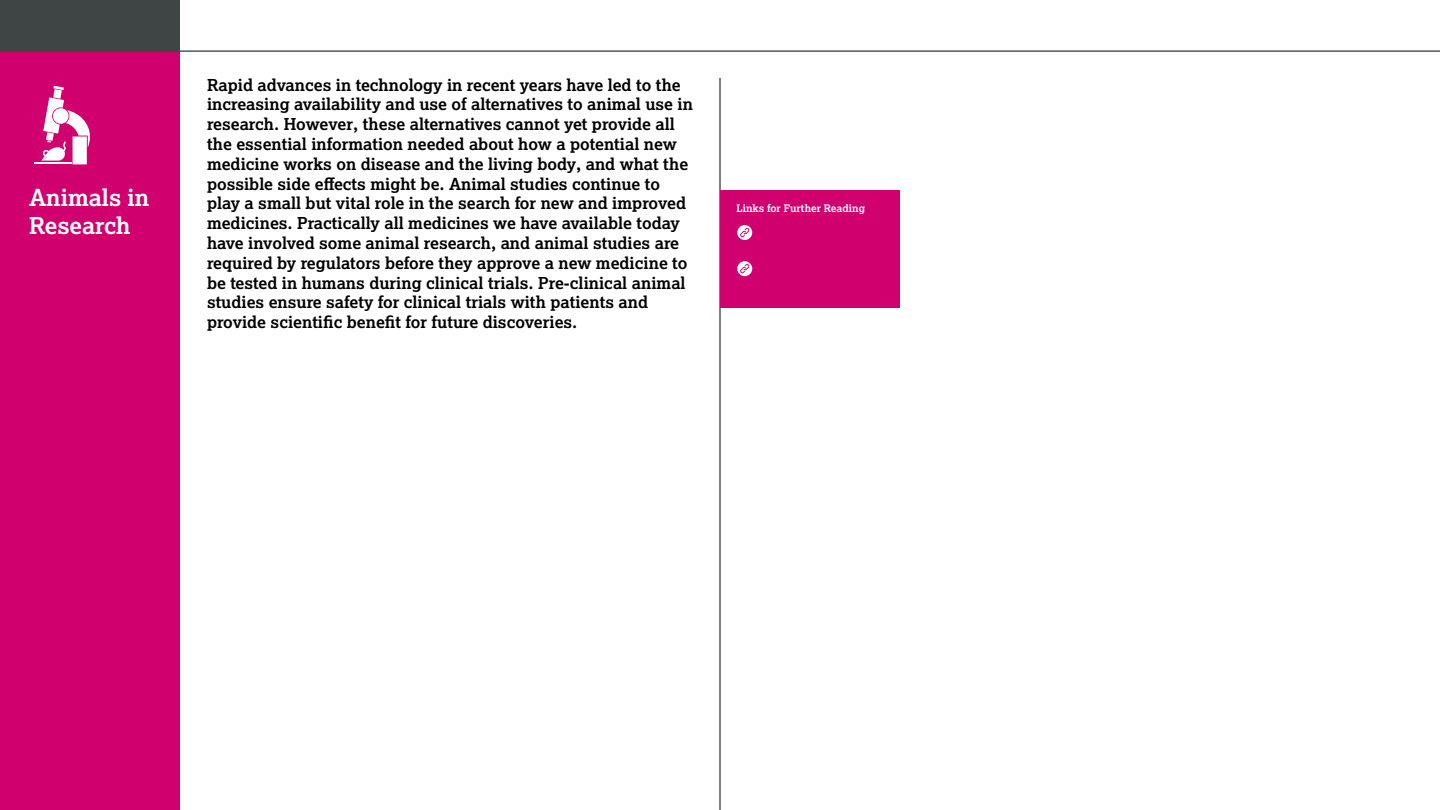
<style>
.page{position:relative;width:1440px;height:810px;background:#fff}
.page>*{position:absolute;margin:0;border:0;box-sizing:border-box;transform-origin:0 0}
.t1{font:700 23.25px "Lexia";color:#fff}
.t2{font:700 16.5px/19.8px "Lexia";color:#000}
.t3{font:700 10.5px "Lexia";color:#fff}
</style>
<div class="page">
<div style="left:0;top:51px;width:180px;height:759px;background:#d0006f"></div>
<hr style="left:35px;top:163px;width:37px;height:1px;background:#fff">
<svg style="left:41px;top:86px;width:49px;height:78px"></svg>
<hr style="left:720px;top:78px;width:1px;height:732px;background:#000">
<div style="left:720px;top:191px;width:180px;height:117px;background:#d0006f"></div>
<svg style="left:737px;top:225px;width:15px;height:15px"></svg>
<svg style="left:740px;top:228px;width:9px;height:9px"></svg>
<svg style="left:737px;top:261px;width:15px;height:15px"></svg>
<svg style="left:740px;top:264px;width:9px;height:9px"></svg>
<hr style="left:0;top:51px;width:1440px;height:1px;background:#000">
<div style="left:0;top:0;width:180px;height:51px;background:#3f4444"></div>
<h1 class="t1" style="left:29px;top:183px;width:122px">Animals in</h1>
<h1 class="t1" style="left:29px;top:211px;width:103px">Research</h1>
<p class="t2" style="left:207px;top:74px;width:488px">Rapid advances in technology in recent years have led to the increasing availability and use of alternatives to animal use in research. However, these alternatives cannot yet provide all the essential information needed about how a potential new medicine works on disease and the living body, and what the possible side effects might be. Animal studies continue to play a small but vital role in the search for new and improved medicines. Practically all medicines we have available today have involved some animal research, and animal studies are required by regulators before they approve a new medicine to be tested in humans during clinical trials. Pre-clinical animal studies ensure safety for clinical trials with patients and provide scientific benefit for future discoveries.</p>
<p class="t3" style="left:736px;top:202px;width:130px">Links for Further Reading</p>
</div>
